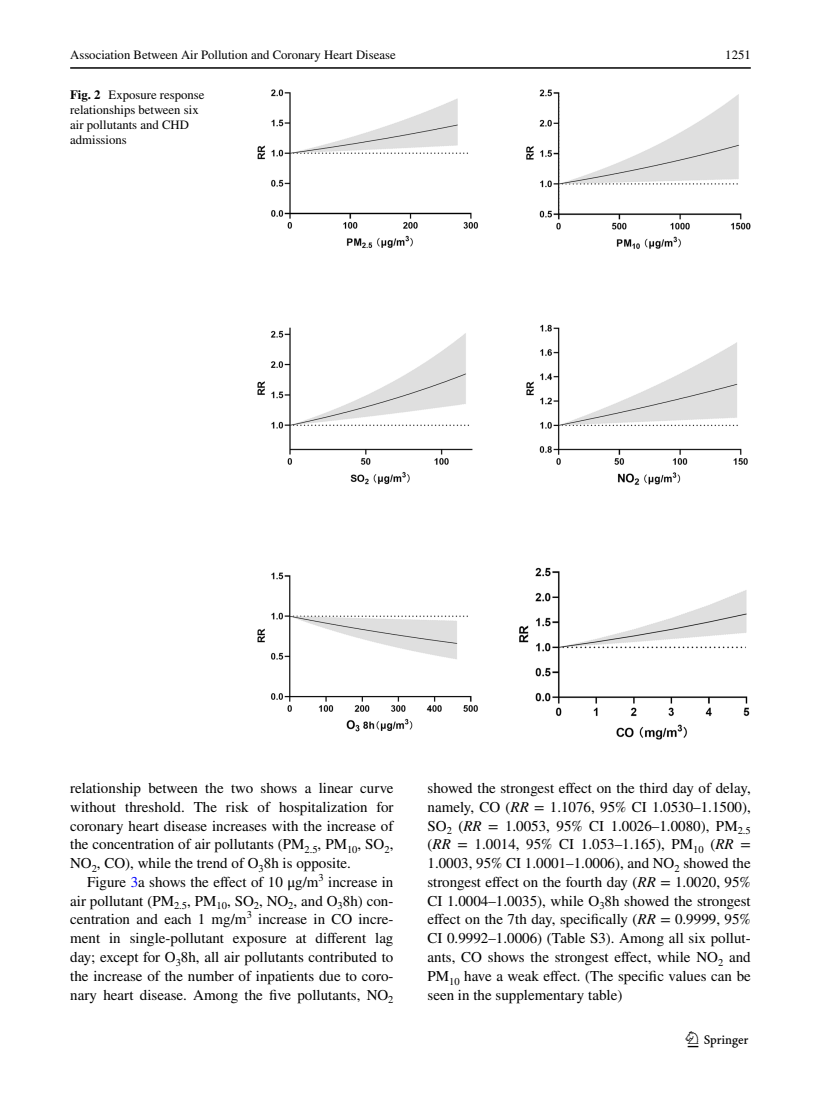
<style>
.page{position:relative;width:821px;height:1106px;background:#fff}
.page>*{position:absolute;margin:0;border:0;box-sizing:border-box;transform-origin:0 0}
.t1{font:22.5px "Springnew Regular 2";color:#000}
.t2{font:15px/18.8px "STIX";color:#000;text-align:justify}
.t3{font:12.75px/15px "STIX";color:#000}
.t4{font:12.75px "STIX Regular 3";color:#000}
.s1{font-weight:700}
.s2{color:#00f}
.s3{font-style:italic}
</style>
<div class="page">
<hr style="left:70px;top:67px;width:680px;height:2px;background:#000">
<img style="left:257px;top:89px;width:493px;height:650px">
<p class="t4" style="left:70px;top:46px;width:327px">Association Between Air Pollution and Coronary Heart Disease</p>
<p class="t3" style="left:725px;top:49px;width:27px">1251</p>
<p class="t3" style="left:70px;top:88px;width:136px"><span class="s1">Fig. 2</span> Exposure response relationships between six air pollutants and CHD admissions</p>
<p class="t2" style="left:70px;top:779px;width:325px">relationship between the two shows a linear curve without threshold. The risk of hospitalization for coronary heart disease increases with the increase of the concentration of air pollutants (PM<sub>2.5</sub>, PM<sub>10</sub>, SO<sub>2</sub>, NO<sub>2</sub>, CO), while the trend of O<sub>3</sub>8h is opposite.</p>
<p class="t2" style="left:70px;top:873px;width:325px;text-indent:17px">Figure <span class="s2">3</span>a shows the effect of 10 μg/m<sup>3</sup> increase in air pollutant (PM<sub>2.5</sub>, PM<sub>10</sub>, SO<sub>2</sub>, NO<sub>2</sub>, and O<sub>3</sub>8h) con&shy;centration and each 1 mg/m<sup>3</sup> increase in CO incre&shy;ment in single-pollutant exposure at different lag day; except for O<sub>3</sub>8h, all air pollutants contributed to the increase of the number of inpatients due to coro&shy;nary heart disease. Among the five pollutants, NO<sub>2</sub></p>
<p class="t2" style="left:427px;top:779px;width:325px">showed the strongest effect on the third day of delay, namely, CO (<span class="s3">RR</span> = 1.1076, 95% CI 1.0530–1.1500), SO<sub>2</sub> (<span class="s3">RR</span> = 1.0053, 95% CI 1.0026–1.0080), PM<sub>2.5 </sub>(<span class="s3">RR</span> = 1.0014, 95% CI 1.053–1.165), PM<sub>10</sub> (<span class="s3">RR</span> = 1.0003, 95% CI 1.0001–1.0006), and NO<sub>2</sub> showed the strongest effect on the fourth day (<span class="s3">RR</span> = 1.0020, 95% CI 1.0004–1.0035), while O<sub>3</sub>8h showed the strongest effect on the 7th day, specifically (<span class="s3">RR</span> = 0.9999, 95% CI 0.9992–1.0006) (Table S3). Among all six pollut&shy;ants, CO shows the strongest effect, while NO<sub>2</sub> and PM<sub>10</sub> have a weak effect. (The specific values can be seen in the supplementary table)</p>
<h1 class="t1" style="left:687px;top:1031px;width:62px">1 3</h1>
</div>
